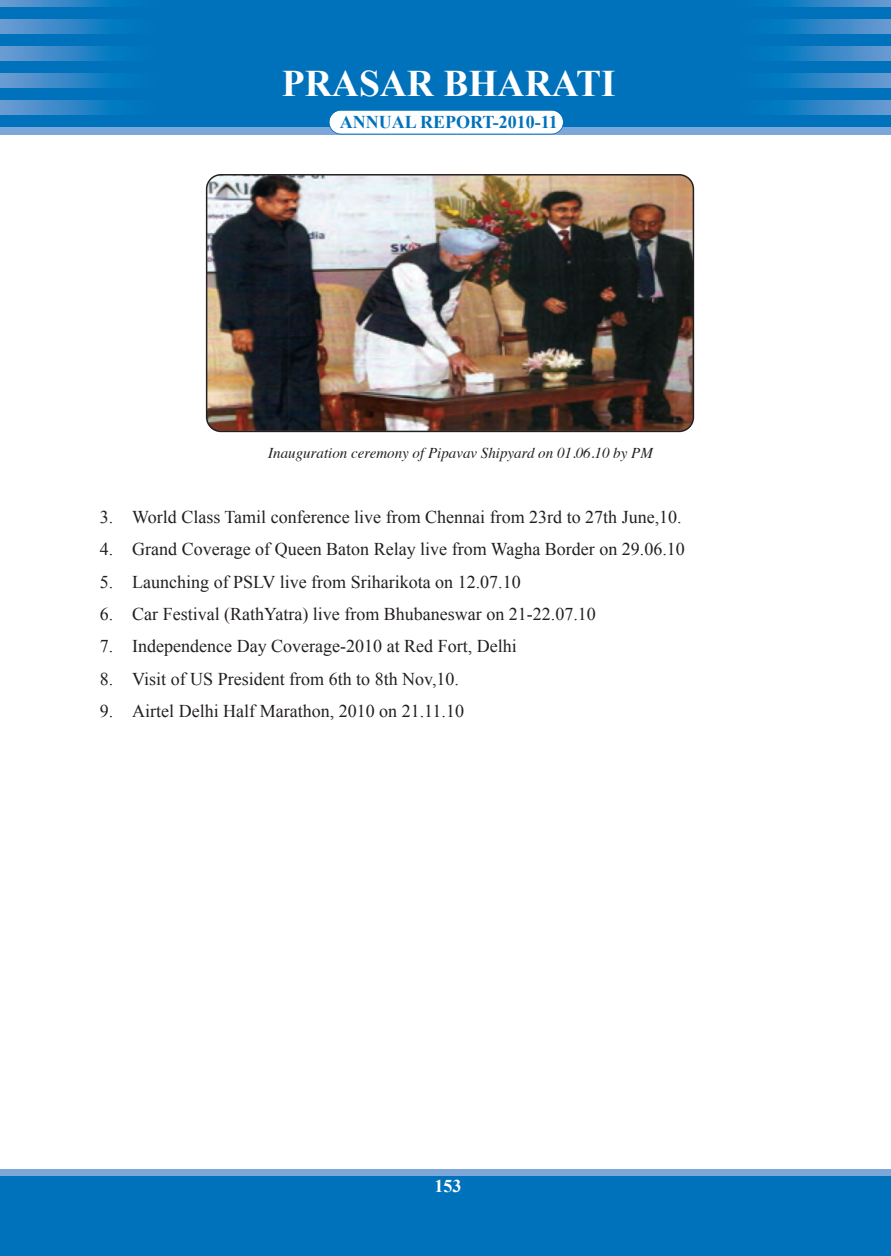
<style>
.page{position:relative;width:891px;height:1256px;background:#fff}
.page>*{position:absolute;margin:0;border:0;box-sizing:border-box;transform-origin:0 0}
.t1{font:700 37.5px "Times New Roman";color:#fff}
.t2{font:18px "Times New Roman";color:#231f20}
.t3{font:700 18px "Times New Roman";color:#0072bc}
.t4{font:700 18px "Times New Roman";color:#fff}
.t5{font:italic 15px "Times";color:#231f20}
</style>
<div class="page">
<div style="left:0;top:127px;width:891px;height:8px;background:#7ca7d8"></div>
<div style="left:0;top:0;width:891px;height:127px;background:#0072bc"></div>
<div style="left:329px;top:110px;width:234px;height:24px;background:#fff;border-radius:12px"></div>
<div style="left:329px;top:110px;width:235px;height:24px;border:2px solid #0072bc;border-radius:12px"></div>
<div style="left:0;top:1168px;width:891px;height:8px;background:#7ca7d8"></div>
<div style="left:0;top:1176px;width:891px;height:80px;background:#0072bc"></div>
<svg style="left:0;top:101px;width:108px;height:13px"></svg>
<svg style="left:0;top:74px;width:108px;height:13px"></svg>
<svg style="left:0;top:47px;width:108px;height:13px"></svg>
<svg style="left:0;top:20px;width:108px;height:13px"></svg>
<svg style="left:0;top:0;width:108px;height:6px"></svg>
<svg style="left:788px;top:101px;width:103px;height:13px"></svg>
<svg style="left:788px;top:74px;width:103px;height:13px"></svg>
<svg style="left:788px;top:47px;width:103px;height:13px"></svg>
<svg style="left:788px;top:20px;width:103px;height:13px"></svg>
<svg style="left:788px;top:0;width:103px;height:6px"></svg>
<img style="left:206px;top:174px;width:488px;height:258px">
<h1 class="t1" style="left:282px;top:62px;width:335px">PRASAR BHARATI</h1>
<p class="t3" style="left:340px;top:112px;width:220px">ANNUAL REPORT-2010-11</p>
<p class="t5" style="left:268px;top:446px;width:386px">Inauguration ceremony of Pipavav Shipyard on 01.06.10 by PM</p>
<p class="t2" style="left:100px;top:507px;width:583px">3. World Class Tamil conference live from Chennai from 23rd to 27th June,10.</p>
<p class="t2" style="left:100px;top:539px;width:587px">4. Grand Coverage of Queen Baton Relay live from Wagha Border on 29.06.10</p>
<p class="t2" style="left:100px;top:571px;width:422px">5. Launching of PSLV live from Sriharikota on 12.07.10</p>
<p class="t2" style="left:100px;top:604px;width:498px">6. Car Festival (RathYatra) live from Bhubaneswar on 21-22.07.10</p>
<p class="t2" style="left:100px;top:636px;width:418px">7. Independence Day Coverage-2010 at Red Fort, Delhi</p>
<p class="t2" style="left:100px;top:669px;width:361px">8. Visit of US President from 6th to 8th Nov,10.</p>
<p class="t2" style="left:100px;top:701px;width:366px">9. Airtel Delhi Half Marathon, 2010 on 21.11.10</p>
<p class="t4" style="left:435px;top:1175px;width:28px">153</p>
</div>
